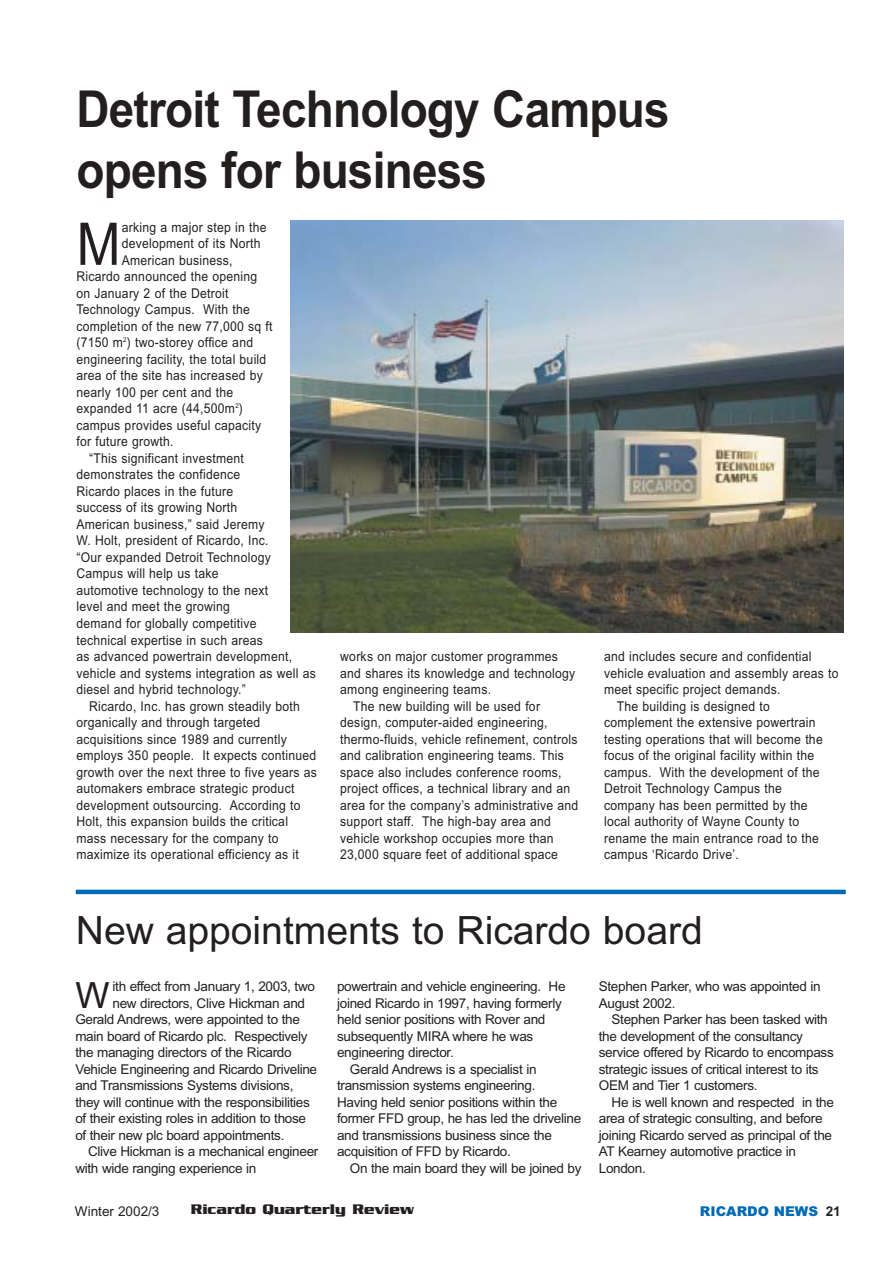
<style>
.page{position:relative;width:893px;height:1262px;background:#fff}
.page>*{position:absolute;margin:0;border:0;box-sizing:border-box;transform-origin:0 0}
.t1{font:58.8px "Arial";color:#231f1f;scale:.9 1}
.t2{font:700 51px/61.2px "Arial";letter-spacing:-.015em;color:#231f1f;scale:.9 1}
.t3{font:39px "Arial";color:#231f1f}
.t4{font:36.15px "Arial";color:#231f1f}
.t5{font:700 15px "Serpentine";color:#231f1f}
.t6{font:13.5px "Arial";letter-spacing:.02em;color:#231f1f;scale:.9 1}
.t7{font:13.5px/16.5px "Arial";letter-spacing:-.02em;color:#231f1f}
.t8{font:900 13.5px "Arial";color:#006ab6}
.t9{font:13.5px "Arial";color:#231f1f}
.s1{font-weight:700;color:#231f1f}
</style>
<div class="page">
<div style="left:76px;top:889px;width:769px;height:5px;background:#006ab6"></div>
<img style="left:290px;top:221px;width:553px;height:411px">
<h2 class="t2" style="left:76px;top:83px;width:660px">Detroit Technology Campus opens for business</h2>
<h1 class="t1" style="left:76px;top:223px;width:50px">M</h1>
<p class="t6" style="left:122px;top:222px;width:162px">arking a major step in the</p>
<p class="t6" style="left:122px;top:239px;width:156px">development of its North</p>
<p class="t6" style="left:122px;top:255px;width:125px">American business,</p>
<p class="t6" style="left:76px;top:272px;width:202px">Ricardo announced the opening</p>
<p class="t6" style="left:76px;top:288px;width:170px">on January 2 of the Detroit</p>
<p class="t6" style="left:76px;top:305px;width:194px">Technology Campus. With the</p>
<p class="t6" style="left:76px;top:321px;width:219px">completion of the new 77,000 sq ft</p>
<p class="t6" style="left:76px;top:338px;width:198px">(7150 m<sup>2</sup>) two-storey office and</p>
<p class="t6" style="left:76px;top:354px;width:212px">engineering facility, the total build</p>
<p class="t6" style="left:76px;top:371px;width:208px">area of the site has increased by</p>
<p class="t6" style="left:76px;top:387px;width:176px">nearly 100 per cent and the</p>
<p class="t6" style="left:76px;top:404px;width:186px">expanded 11 acre (44,500m<sup>2</sup>)</p>
<p class="t6" style="left:76px;top:420px;width:207px">campus provides useful capacity</p>
<p class="t6" style="left:76px;top:437px;width:109px">for future growth.</p>
<p class="t6" style="left:89px;top:453px;width:173px">“This significant investment</p>
<p class="t6" style="left:76px;top:470px;width:183px">demonstrates the confidence</p>
<p class="t6" style="left:76px;top:486px;width:175px">Ricardo places in the future</p>
<p class="t6" style="left:76px;top:503px;width:180px">success of its growing North</p>
<p class="t6" style="left:76px;top:519px;width:210px">American business,” said Jeremy</p>
<p class="t6" style="left:76px;top:536px;width:215px">W. Holt, president of Ricardo, Inc.</p>
<p class="t6" style="left:76px;top:552px;width:217px">“Our expanded Detroit Technology</p>
<p class="t6" style="left:76px;top:569px;width:159px">Campus will help us take</p>
<p class="t6" style="left:76px;top:585px;width:214px">automotive technology to the next</p>
<p class="t6" style="left:76px;top:602px;width:172px">level and meet the growing</p>
<p class="t6" style="left:76px;top:618px;width:201px">demand for globally competitive</p>
<p class="t6" style="left:76px;top:635px;width:208px">technical expertise in such areas</p>
<p class="t6" style="left:76px;top:651px;width:241px">as advanced powertrain development,</p>
<p class="t6" style="left:76px;top:668px;width:267px">vehicle and systems integration as well as</p>
<p class="t6" style="left:76px;top:684px;width:190px">diesel and hybrid technology.”</p>
<p class="t6" style="left:89px;top:701px;width:236px">Ricardo, Inc. has grown steadily both</p>
<p class="t6" style="left:76px;top:717px;width:206px">organically and through targeted</p>
<p class="t6" style="left:76px;top:734px;width:235px">acquisitions since 1989 and currently</p>
<p class="t6" style="left:76px;top:750px;width:268px">employs 350 people. It expects continued</p>
<p class="t6" style="left:76px;top:767px;width:269px">growth over the next three to five years as</p>
<p class="t6" style="left:76px;top:783px;width:243px">automakers embrace strategic product</p>
<p class="t6" style="left:76px;top:800px;width:251px">development outsourcing. According to</p>
<p class="t6" style="left:76px;top:816px;width:236px">Holt, this expansion builds the critical</p>
<p class="t6" style="left:76px;top:833px;width:226px">mass necessary for the company to</p>
<p class="t6" style="left:76px;top:849px;width:248px">maximize its operational efficiency as it</p>
<p class="t6" style="left:340px;top:651px;width:243px">works on major customer programmes</p>
<p class="t6" style="left:340px;top:668px;width:262px">and shares its knowledge and technology</p>
<p class="t6" style="left:340px;top:684px;width:169px">among engineering teams.</p>
<p class="t6" style="left:353px;top:701px;width:209px">The new building will be used for</p>
<p class="t6" style="left:340px;top:717px;width:232px">design, computer-aided engineering,</p>
<p class="t6" style="left:340px;top:734px;width:265px">thermo-fluids, vehicle refinement, controls</p>
<p class="t6" style="left:340px;top:750px;width:250px">and calibration engineering teams. This</p>
<p class="t6" style="left:340px;top:767px;width:247px">space also includes conference rooms,</p>
<p class="t6" style="left:340px;top:783px;width:257px">project offices, a technical library and an</p>
<p class="t6" style="left:340px;top:800px;width:266px">area for the company’s administrative and</p>
<p class="t6" style="left:340px;top:816px;width:235px">support staff. The high-bay area and</p>
<p class="t6" style="left:340px;top:833px;width:238px">vehicle workshop occupies more than</p>
<p class="t6" style="left:340px;top:849px;width:243px">23,000 square feet of additional space</p>
<p class="t6" style="left:604px;top:651px;width:232px">and includes secure and confidential</p>
<p class="t6" style="left:604px;top:668px;width:262px">vehicle evaluation and assembly areas to</p>
<p class="t6" style="left:604px;top:684px;width:197px">meet specific project demands.</p>
<p class="t6" style="left:616px;top:701px;width:171px">The building is designed to</p>
<p class="t6" style="left:604px;top:717px;width:236px">complement the extensive powertrain</p>
<p class="t6" style="left:604px;top:734px;width:244px">testing operations that will become the</p>
<p class="t6" style="left:604px;top:750px;width:235px">focus of the original facility within the</p>
<p class="t6" style="left:604px;top:767px;width:241px">campus. With the development of the</p>
<p class="t6" style="left:604px;top:783px;width:199px">Detroit Technology Campus the</p>
<p class="t6" style="left:604px;top:800px;width:228px">company has been permitted by the</p>
<p class="t6" style="left:604px;top:816px;width:218px">local authority of Wayne County to</p>
<p class="t6" style="left:604px;top:833px;width:240px">rename the main entrance road to the</p>
<p class="t6" style="left:604px;top:849px;width:151px">campus ‘Ricardo Drive’.</p>
<h3 class="t3" style="left:76px;top:916px;width:628px">New appointments to Ricardo board</h3>
<h3 class="t4" style="left:75px;top:981px;width:36px">W</h3>
<p class="t7" style="left:112px;top:979px;width:204px">ith effect from January 1, 2003, two</p>
<p class="t7" style="left:112px;top:996px;width:194px">new directors, Clive Hickman and</p>
<p class="t7" style="left:75px;top:1012px;width:226px">Gerald Andrews, were appointed to the</p>
<p class="t7" style="left:75px;top:1029px;width:234px">main board of Ricardo plc. Respectively</p>
<p class="t7" style="left:75px;top:1045px;width:218px">the managing directors of the Ricardo</p>
<p class="t7" style="left:75px;top:1062px;width:243px">Vehicle Engineering and Ricardo Driveline</p>
<p class="t7" style="left:75px;top:1078px;width:219px">and Transmissions Systems divisions,</p>
<p class="t7" style="left:75px;top:1095px;width:236px">they will continue with the responsibilities</p>
<p class="t7" style="left:75px;top:1111px;width:232px">of their existing roles in addition to those</p>
<p class="t7" style="left:75px;top:1128px;width:211px">of their new plc board appointments.</p>
<p class="t7" style="left:88px;top:1144px;width:232px">Clive Hickman is a mechanical engineer</p>
<p class="t7" style="left:75px;top:1161px;width:182px">with wide ranging experience in</p>
<p class="t7" style="left:337px;top:979px;width:230px">powertrain and vehicle engineering. He</p>
<p class="t7" style="left:337px;top:996px;width:226px">joined Ricardo in 1997, having formerly</p>
<p class="t7" style="left:337px;top:1012px;width:210px">held senior positions with Rover and</p>
<p class="t7" style="left:337px;top:1029px;width:198px">subsequently MIRA where he was</p>
<p class="t7" style="left:337px;top:1045px;width:118px">engineering director.</p>
<p class="t7" style="left:350px;top:1062px;width:188px">Gerald Andrews is a specialist in</p>
<p class="t7" style="left:337px;top:1078px;width:200px">transmission systems engineering.</p>
<p class="t7" style="left:337px;top:1095px;width:222px">Having held senior positions within the</p>
<p class="t7" style="left:337px;top:1111px;width:245px">former FFD group, he has led the driveline</p>
<p class="t7" style="left:337px;top:1128px;width:216px">and transmissions business since the</p>
<p class="t7" style="left:337px;top:1144px;width:175px">acquisition of FFD by Ricardo.</p>
<p class="t7" style="left:350px;top:1161px;width:233px">On the main board they will be joined by</p>
<p class="t7" style="left:598px;top:979px;width:223px">Stephen Parker, who was appointed in<br>August 2002.</p>
<p class="t7" style="left:598px;top:1012px;width:236px;text-indent:13px">Stephen Parker has been tasked with the development of the consultancy service offered by Ricardo to encompass strategic issues of critical interest to its OEM and Tier 1 customers.</p>
<p class="t7" style="left:598px;top:1095px;width:237px;text-indent:13px">He is well known and respected in the area of strategic consulting, and before joining Ricardo served as principal of the<br>AT Kearney automotive practice in<br>London.</p>
<p class="t9" style="left:75px;top:1206px;width:86px">Winter 2002/3</p>
<p class="t5" style="left:191px;top:1200px;width:225px">Ricardo Quarterly Review</p>
<p class="t8" style="left:700px;top:1206px;width:142px">RICARDO NEWS <span class="s1">21</span></p>
</div>
